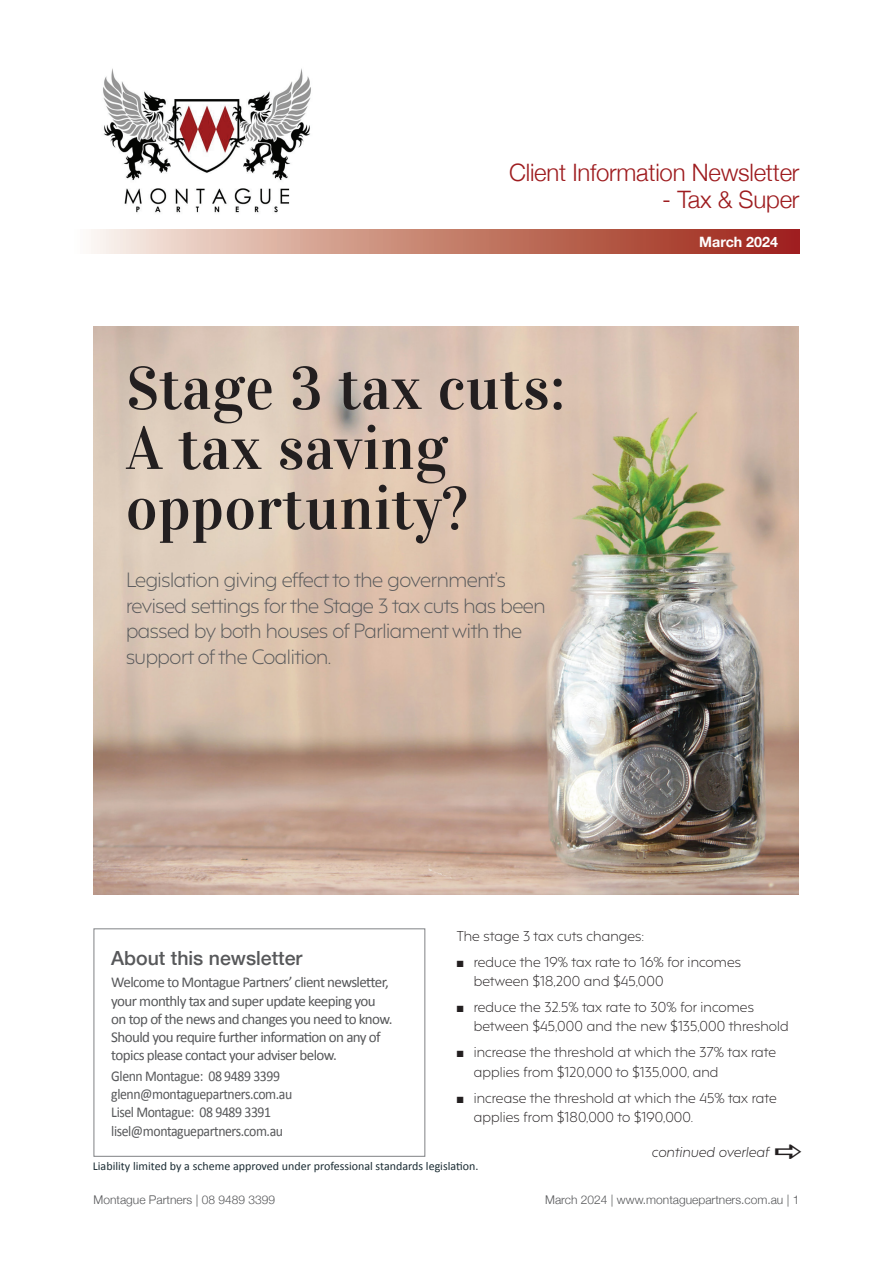
<style>
.page{position:relative;width:893px;height:1263px;background:#fff}
.page>*{position:absolute;margin:0;border:0;box-sizing:border-box;transform-origin:0 0}
.t1{font:60px/60px "Vidaloka";letter-spacing:.01em;color:#231f20}
.t2{font:300 24px "Helvetica Neue";letter-spacing:-.01em;color:#9e1c1f}
.t3{font:300 19.5px/25.5px "F37 Hooj";letter-spacing:-.02em;color:#57585a}
.t4{font:500 19.5px "Helvetica Neue";color:#57585a}
.t5{font:15px/18px "Calibri";letter-spacing:-.04em;color:#57585a}
.t6{font:15px/18px "Calibri";letter-spacing:-.04em;color:#57585a;scale:.92 1}
.t7{font:700 14.25px "Helvetica Neue";color:#fff}
.t8{font:300 13.5px/19.5px "F37 Hooj";letter-spacing:.01em;color:#231f20}
.t9{font:italic 300 13.5px "F37 Hooj";letter-spacing:.01em;color:#231f20}
.t10{font:12px "Calibri";color:#1b2c33}
.t11{font:300 12px "Helvetica Neue";color:#57585a}
</style>
<div class="page">
<img style="left:93px;top:327px;width:705px;height:568px">
<div style="left:94px;top:928px;width:331px;height:229px;border:1px solid #808285"></div>
<svg style="left:91px;top:230px;width:708px;height:23px;background:#c88475"></svg>
<img style="left:103px;top:68px;width:208px;height:145px">
<h2 class="t2" style="left:509px;top:153px;width:292px">Client Information Newsletter</h2>
<h2 class="t2" style="left:662px;top:180px;width:139px">- Tax &amp; Super</h2>
<h1 class="t1" style="left:126px;top:359px;width:441px">Stage 3 tax cuts:<br>A tax saving opportunity?</h1>
<h3 class="t3" style="left:126px;top:565px;width:421px">Legislation giving effect to the government’s revised settings for the Stage 3 tax cuts has been passed by both houses of Parliament with the support of the Coalition.</h3>
<p class="t7" style="left:699px;top:231px;width:80px">March 2024</p>
<h3 class="t4" style="left:111px;top:942px;width:193px">About this newsletter</h3>
<p class="t5" style="left:111px;top:973px;width:283px">Welcome to Montague Partners’ client newsletter, your monthly tax and super update keeping you on top of the news and changes you need to know.<br>Should you require further information on any of topics please contact your adviser below.</p>
<p class="t6" style="left:111px;top:1066px;width:198px">Glenn Montague: 08 9489 3399 glenn@montaguepartners.com.au<br>Lisel Montague: 08 9489 3391</p>
<p class="t6" style="left:111px;top:1121px;width:188px">lisel@montaguepartners.com.au</p>
<p class="t8" style="left:457px;top:924px;width:189px">The stage 3 tax cuts changes:</p>
<p class="t8" style="left:474px;top:950px;width:269px;text-indent:-17px">■ reduce the 19% tax rate to 16% for incomes between $18,200 and $45,000</p>
<p class="t8" style="left:474px;top:996px;width:317px;text-indent:-17px">■ reduce the 32.5% tax rate to 30% for incomes between $45,000 and the new $135,000 threshold</p>
<p class="t8" style="left:474px;top:1041px;width:304px;text-indent:-17px">■ increase the threshold at which the 37% tax rate applies from $120,000 to $135,000, and</p>
<p class="t8" style="left:474px;top:1086px;width:304px;text-indent:-17px">■ increase the threshold at which the 45% tax rate applies from $180,000 to $190,000.</p>
<p class="t9" style="left:652px;top:1140px;width:119px">continued overleaf</p>
<p class="t10" style="left:93px;top:1157px;width:387px">Liability limited by a scheme approved under professional standards legislation.</p>
<p class="t11" style="left:94px;top:1190px;width:183px">Montague Partners | 08 9489 3399</p>
<p class="t11" style="left:545px;top:1190px;width:256px">March 2024 | www.montaguepartners.com.au | 1</p>
</div>
